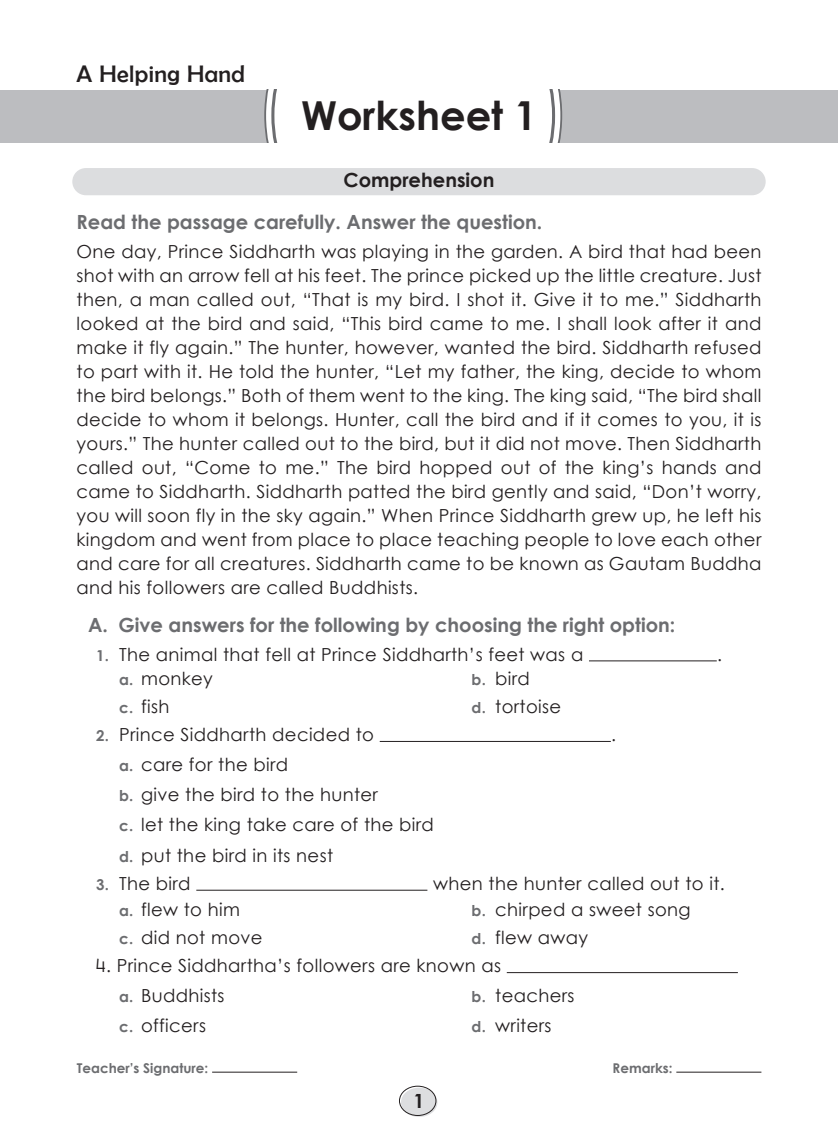
<style>
.page{position:relative;width:838px;height:1136px;background:#fff}
.page>*{position:absolute;margin:0;border:0;box-sizing:border-box;transform-origin:0 0}
.Rubric{font:39.9px "Century Gothic Bold New";color:#231f20}
.Chapter_heading{font:24px "Berlin Sans FB";letter-spacing:.02em;color:#231f20}
.Rubric-2{font:19.5px "Century Gothic Bold New";color:#6c6d70}
.Left_Heading{font:19.5px "Century Gothic Bold New";color:#6c6d70}
.Center_heading{font:19.5px "Century Gothic Bold New";color:#231f20}
.Text{font:18px/24px "Century Gothic Regular New";letter-spacing:.02em;color:#231f20;text-align:justify}
.abc_3_column{font:18px "Century Gothic Regular New";letter-spacing:.02em;color:#231f20}
.Sub_rubric{font:18px "Century Gothic Regular New";letter-spacing:.02em;color:#231f20}
.t1{font:13.5px "Century Gothic Bold New";color:#6c6d70}
.s1{font-family:"Century Gothic Bold New";font-size:15px;color:#6c6d70}
</style>
<div class="page">
<hr style="left:212px;top:1071px;width:85px;height:1px;background:#231f20">
<hr style="left:676px;top:1071px;width:85px;height:1px;background:#231f20">
<div style="left:401px;top:1087px;width:36px;height:29px;background:#dddee0;border-radius:50%"></div>
<div style="left:399px;top:1085px;width:37px;height:30px;border:1px solid #231f20;border-radius:50%"></div>
<div style="left:72px;top:168px;width:693px;height:27px;background:#dcdddf;border-radius:14px"></div>
<hr style="left:589px;top:660px;width:127px;height:1px;background:#231f20">
<hr style="left:380px;top:741px;width:231px;height:1px;background:#231f20">
<hr style="left:196px;top:889px;width:231px;height:1px;background:#231f20">
<hr style="left:507px;top:972px;width:231px;height:1px;background:#231f20">
<div style="left:0;top:90px;width:838px;height:52px;background:#bcbdc0"></div>
<div style="left:264px;top:90px;width:298px;height:52px;background:#fff"></div>
<p class="Chapter_heading" style="left:77px;top:60px;width:170px">A Helping Hand</p>
<p class="Rubric" style="left:301px;top:85px;width:237px">Worksheet 1</p>
<p class="Center_heading" style="left:343px;top:165px;width:152px">Comprehension</p>
<p class="Left_Heading" style="left:77px;top:207px;width:467px">Read the passage carefully. Answer the question.</p>
<p class="Text" style="left:77px;top:239px;width:686px">One day, Prince Siddharth was playing in the garden. A bird that had been shot with an arrow fell at his feet. The prince picked up the little creature. Just then, a man called out, “That is my bird. I shot it. Give it to me.” Siddharth looked at the bird and said, “This bird came to me. I shall look after it and make it fly again.” The hunter, however, wanted the bird. Siddharth refused to part with it. He told the hunter, “Let my father, the king, decide to whom the bird belongs.” Both of them went to the king. The king said, “The bird shall decide to whom it belongs. Hunter, call the bird and if it comes to you, it is yours.” The hunter called out to the bird, but it did not move. Then Siddharth called out, “Come to me.” The bird hopped out of the king’s hands and came to Siddharth. Siddharth patted the bird gently and said, “Don’t worry, you will soon fly in the sky again.” When Prince Siddharth grew up, he left his kingdom and went from place to place teaching people to love each other and care for all creatures. Siddharth came to be known as Gautam Buddha and his followers are called Buddhists.</p>
<p class="Rubric-2" style="left:88px;top:610px;width:588px">A. Give answers for the following by choosing the right option:</p>
<p class="Sub_rubric" style="left:96px;top:641px;width:489px"><span class="s1">1.</span> The animal that fell at Prince Siddharth’s feet was a</p>
<p class="Sub_rubric" style="left:717px;top:641px;width:6px">.</p>
<p class="abc_3_column" style="left:119px;top:665px;width:95px"><span class="s1">a.</span> monkey</p>
<p class="abc_3_column" style="left:471px;top:665px;width:60px"><span class="s1">b.</span> bird</p>
<p class="abc_3_column" style="left:119px;top:693px;width:52px"><span class="s1">c.</span> fish</p>
<p class="abc_3_column" style="left:471px;top:693px;width:91px"><span class="s1">d.</span> tortoise</p>
<p class="Sub_rubric" style="left:96px;top:722px;width:279px"><span class="s1">2.</span> Prince Siddharth decided to</p>
<p class="Sub_rubric" style="left:611px;top:722px;width:6px">.</p>
<p class="abc_3_column" style="left:119px;top:752px;width:171px"><span class="s1">a.</span> care for the bird</p>
<p class="abc_3_column" style="left:119px;top:782px;width:260px"><span class="s1">b.</span> give the bird to the hunter</p>
<p class="abc_3_column" style="left:119px;top:812px;width:316px"><span class="s1">c.</span> let the king take care of the bird</p>
<p class="abc_3_column" style="left:119px;top:842px;width:215px"><span class="s1">d.</span> put the bird in its nest</p>
<p class="Sub_rubric" style="left:96px;top:870px;width:96px"><span class="s1">3.</span> The bird</p>
<p class="Sub_rubric" style="left:433px;top:870px;width:293px">when the hunter called out to it.</p>
<p class="abc_3_column" style="left:119px;top:896px;width:122px"><span class="s1">a.</span> flew to him</p>
<p class="abc_3_column" style="left:471px;top:896px;width:221px"><span class="s1">b.</span> chirped a sweet song</p>
<p class="abc_3_column" style="left:119px;top:924px;width:145px"><span class="s1">c.</span> did not move</p>
<p class="abc_3_column" style="left:471px;top:924px;width:118px"><span class="s1">d.</span> flew away</p>
<p class="Sub_rubric" style="left:96px;top:953px;width:406px">4. Prince Siddhartha’s followers are known as</p>
<p class="abc_3_column" style="left:119px;top:983px;width:107px"><span class="s1">a.</span> Buddhists</p>
<p class="abc_3_column" style="left:471px;top:983px;width:105px"><span class="s1">b.</span> teachers</p>
<p class="abc_3_column" style="left:119px;top:1013px;width:88px"><span class="s1">c.</span> officers</p>
<p class="abc_3_column" style="left:471px;top:1013px;width:82px"><span class="s1">d.</span> writers</p>
<p class="t1" style="left:77px;top:1057px;width:133px">Teacher’s Signature:</p>
<p class="t1" style="left:612px;top:1057px;width:61px">Remarks:</p>
<p class="Center_heading" style="left:413px;top:1085px;width:12px">1</p>
</div>
